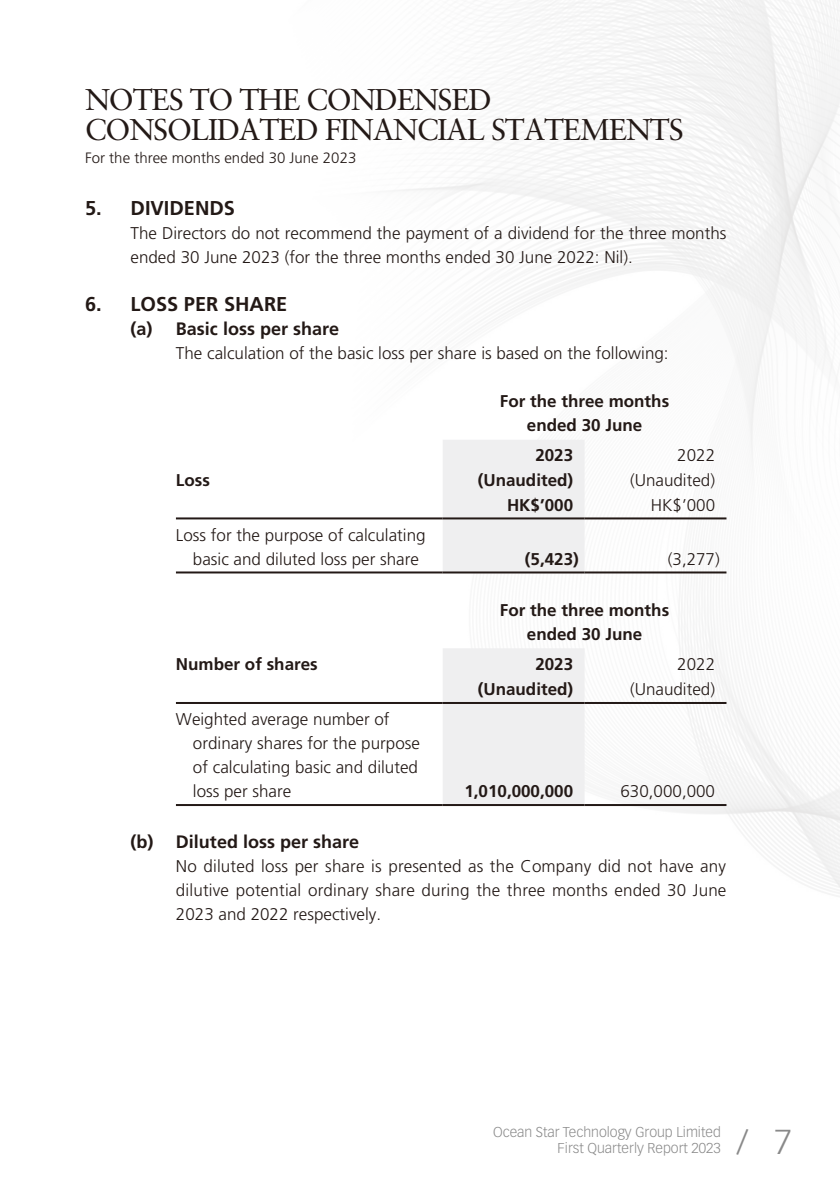
<style>
.page{position:relative;width:840px;height:1191px;background:#fff}
.page>*{position:absolute;margin:0;border:0;box-sizing:border-box;transform-origin:0 0}
.t1{font:300 34px "Vectora LT Std";color:#898989}
.t2{font:30px/30px "Sabon LT Std";letter-spacing:-.04em;color:#231916}
.t3{font:700 20px "Frutiger LT Std";color:#231916}
.t4{font:700 18px "Frutiger LT Std";color:#231916}
.t5{font:300 17px/24px "Frutiger LT Std";color:#231916}
.t6{font:700 17px/24px "Frutiger LT Std";color:#231916;text-align:center}
.t7{font:300 15px "Frutiger LT Std";color:#231916}
.t8{font:300 14px/16px "Vectora LT Std";color:#898989;text-align:right}
</style>
<div class="page">
<div style="left:442px;top:440px;width:142px;height:131px;background:#efeff0"></div>
<hr style="left:176px;top:517px;width:266px;height:2px;background:#231916">
<hr style="left:442px;top:517px;width:142px;height:2px;background:#231916">
<hr style="left:584px;top:517px;width:142px;height:2px;background:#231916">
<hr style="left:176px;top:571px;width:266px;height:2px;background:#231916">
<hr style="left:442px;top:571px;width:142px;height:2px;background:#231916">
<hr style="left:584px;top:571px;width:142px;height:2px;background:#231916">
<div style="left:442px;top:648px;width:142px;height:156px;background:#efeff0"></div>
<hr style="left:176px;top:702px;width:266px;height:2px;background:#231916">
<hr style="left:442px;top:702px;width:142px;height:2px;background:#231916">
<hr style="left:584px;top:702px;width:142px;height:2px;background:#231916">
<hr style="left:176px;top:804px;width:266px;height:2px;background:#231916">
<hr style="left:442px;top:804px;width:142px;height:2px;background:#231916">
<hr style="left:584px;top:804px;width:142px;height:2px;background:#231916">
<h2 class="t2" style="left:85px;top:84px;width:599px">NOTES TO THE CONDENSED<br>CONSOLIDATED FINANCIAL STATEMENTS</h2>
<p class="t7" style="left:85px;top:150px;width:272px">For the three months ended 30 June 2023</p>
<p class="t3" style="left:85px;top:196px;width:151px">5. DIVIDENDS</p>
<p class="t5" style="left:130px;top:221px;width:597px">The Directors do not recommend the payment of a dividend for the three months ended 30 June 2023 (for the three months ended 30 June 2022: Nil).</p>
<p class="t3" style="left:85px;top:292px;width:204px">6. LOSS PER SHARE</p>
<p class="t4" style="left:130px;top:318px;width:210px">(a) Basic loss per share</p>
<p class="t5" style="left:176px;top:341px;width:494px">The calculation of the basic loss per share is based on the following:</p>
<p class="t6" style="left:499px;top:389px;width:171px">For the three months ended 30 June</p>
<p class="t6" style="left:535px;top:443px;width:39px">2023</p>
<p class="t5" style="left:677px;top:443px;width:39px">2022</p>
<p class="t6" style="left:176px;top:468px;width:35px">Loss</p>
<p class="t6" style="left:477px;top:468px;width:97px">(Unaudited)</p>
<p class="t5" style="left:629px;top:468px;width:87px">(Unaudited)</p>
<p class="t6" style="left:506px;top:493px;width:68px">HK$’000</p>
<p class="t5" style="left:650px;top:493px;width:66px">HK$’000</p>
<p class="t5" style="left:193px;top:523px;width:234px;text-indent:-17px">Loss for the purpose of calculating basic and diluted loss per share</p>
<p class="t6" style="left:524px;top:547px;width:55px">(5,423)</p>
<p class="t5" style="left:667px;top:547px;width:53px">(3,277)</p>
<p class="t6" style="left:499px;top:598px;width:171px">For the three months ended 30 June</p>
<p class="t6" style="left:176px;top:652px;width:143px">Number of shares</p>
<p class="t6" style="left:535px;top:652px;width:39px">2023</p>
<p class="t5" style="left:677px;top:652px;width:39px">2022</p>
<p class="t6" style="left:477px;top:677px;width:97px">(Unaudited)</p>
<p class="t5" style="left:629px;top:677px;width:87px">(Unaudited)</p>
<p class="t5" style="left:193px;top:707px;width:228px;text-indent:-17px">Weighted average number of ordinary shares for the purpose of calculating basic and diluted loss per share</p>
<p class="t6" style="left:464px;top:779px;width:110px">1,010,000,000</p>
<p class="t5" style="left:620px;top:779px;width:96px">630,000,000</p>
<p class="t4" style="left:130px;top:831px;width:230px">(b) Diluted loss per share</p>
<p class="t5" style="left:176px;top:854px;width:551px;text-align:justify">No diluted loss per share is presented as the Company did not have any dilutive potential ordinary share during the three months ended 30 June 2023 and 2022 respectively.</p>
<p class="t8" style="left:493px;top:1124px;width:229px">Ocean Star Technology Group Limited<br>First Quarterly Report 2023</p>
<h1 class="t1" style="left:735px;top:1122px;width:58px">/ 7</h1>
</div>
